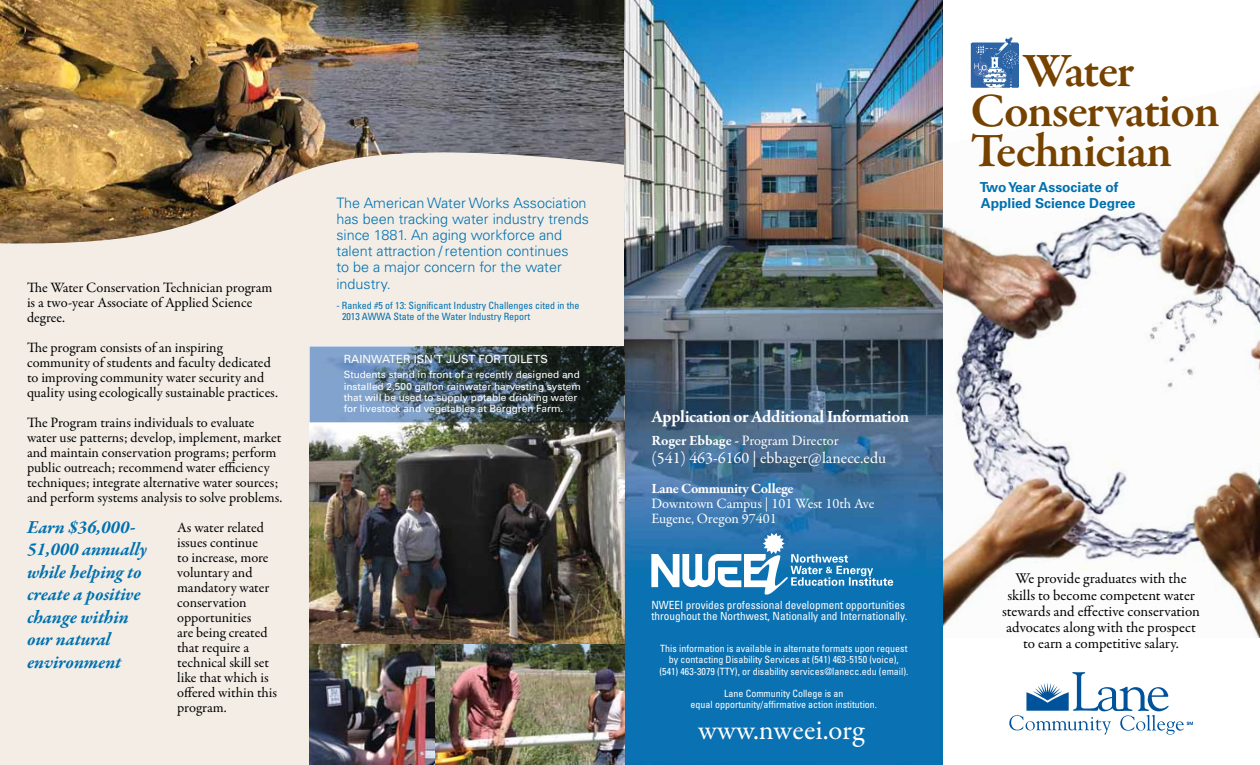
<style>
.page{position:relative;width:1260px;height:765px;background:#fff}
.page>*{position:absolute;margin:0;border:0;box-sizing:border-box;transform-origin:0 0}
.t1{font:600 48.75px/40px "Garamond Premr Pro";letter-spacing:-.03em;color:#754200}
.t2{font:28.88px "Garamond Premr Pro";color:#fff}
.t3{font:italic 700 18.75px/22.5px "Garamond Premr Pro";color:#0071b0}
.t4{font:700 17.5px "Garamond Premr Pro";letter-spacing:-.03em;color:#fff}
.t5{font:16.25px "Garamond Premr Pro";color:#fff}
.t6{font:15px/16.2px "Garamond Premr Pro";letter-spacing:-.005em;color:#000;text-align:center}
.t7{font:14.38px/15px "Garamond Premr Pro";letter-spacing:-.005em;color:#000}
.t8{font:300 14.38px/16.2px "Univers LT Std";color:#0071b0}
.t9{font:14.38px/15px "Garamond Premr Pro";letter-spacing:-.005em;color:#fff}
.t10{font:700 14.38px "Garamond Premr Pro";letter-spacing:-.02em;color:#fff}
.t11{font:700 13.75px/16.2px "Univers LT Std";color:#0071b0}
.t12{font:condensed 11.25px/11.2px "Univers LT Std";color:#fff}
.t13{font:11.25px "Univers LT Std";color:#fff}
.t14{font:condensed 10px/11.2px "Univers LT Std";color:#fff;text-align:center}
.t15{font:10px/11.2px "Univers LT Std";color:#fff}
.t16{font:condensed 10px/11.2px "Univers LT Std";color:#0071b0}
.s1{font-weight:700}
</style>
<div class="page">
<img style="left:942px;top:84px;width:318px;height:554px">
<div style="left:0;top:120px;width:624px;height:645px;background:#f3ede6"></div>
<img style="left:0;top:0;width:624px;height:244px">
<img style="left:624px;top:0;width:318px;height:765px">
<img style="left:309px;top:347px;width:315px;height:418px">
<img style="left:969px;top:38px;width:49px;height:50px">
<svg style="left:1009px;top:672px;width:184px;height:63px"></svg>
<svg style="left:310px;top:347px;width:314px;height:75px;background:#495e6e"></svg>
<svg style="left:651px;top:533px;width:242px;height:63px"></svg>
<p class="t7" style="left:27px;top:280px;width:247px">The Water Conservation Technician program is a two-year Associate of Applied Science degree.</p>
<p class="t7" style="left:27px;top:340px;width:252px">The program consists of an inspiring community of students and faculty dedicated to improving community water security and quality using ecologically sustainable practices.</p>
<p class="t7" style="left:27px;top:415px;width:257px">The Program trains individuals to evaluate water use patterns; develop, implement, market and maintain conservation programs; perform public outreach; recommend water efficiency techniques; integrate alternative water sources; and perform systems analysis to solve problems.</p>
<p class="t7" style="left:177px;top:520px;width:102px">As water related issues continue<br>to increase, more voluntary and mandatory water conservation opportunities<br>are being created that require a technical skill set like that which is offered within this program.</p>
<h3 class="t3" style="left:27px;top:517px;width:122px">Earn $36,000-<br>51,000 annually while helping to create a positive change within our natural environment</h3>
<p class="t8" style="left:336px;top:194px;width:254px">The American Water Works Association has been tracking water industry trends since 1881. An aging workforce and talent attraction / retention continues<br>to be a major concern for the water industry.</p>
<p class="t16" style="left:342px;top:299px;width:239px;text-indent:-6px">- Ranked #5 of 13: Significant Industry Challenges cited in the<br>2013 AWWA State of the Water Industry Report</p>
<p class="t13" style="left:344px;top:353px;width:206px">Rainwater isn’t just for Toilets</p>
<p class="t15" style="left:344px;top:369px;width:239px">Students stand in front of a recently designed and installed 2,500 gallon rainwater harvesting system that will be used to supply potable drinking water for livestock and vegetables at Berggren Farm.</p>
<h1 class="t1" style="left:970px;top:51px;width:251px;text-indent:52px">Water<br>Conservation<br>Technician</h1>
<p class="t11" style="left:980px;top:179px;width:157px">Two Year Associate of<br>Applied Science Degree</p>
<p class="t4" style="left:651px;top:406px;width:259px">Application or Additional Information</p>
<p class="t9" style="left:651px;top:433px;width:189px"><span class="s1">Roger Ebbage -</span> Program Director</p>
<p class="t5" style="left:651px;top:449px;width:236px">(541) 463-6160 | ebbager@lanecc.edu</p>
<p class="t10" style="left:651px;top:480px;width:144px">Lane Community College</p>
<p class="t9" style="left:651px;top:497px;width:225px">Downtown Campus | 101 West 10th Ave<br>Eugene, Oregon 97401</p>
<p class="t12" style="left:651px;top:599px;width:257px">NWEEI provides professional development opportunities throughout the Northwest, Nationally and Internationally.</p>
<p class="t14" style="left:659px;top:643px;width:250px">This information is available in alternate formats upon request by contacting Disability Services at (541) 463-5150 (voice), (541) 463-3079 (TTY), or disability services@lanecc.edu (email).</p>
<p class="t14" style="left:691px;top:688px;width:188px">Lane Community College is an<br>equal opportunity/affirmative action institution.</p>
<h2 class="t2" style="left:698px;top:712px;width:167px">www.nweei.org</h2>
<p class="t6" style="left:1002px;top:571px;width:199px">We provide graduates with the skills to become competent water stewards and effective conservation advocates along with the prospect to earn a competitive salary.</p>
</div>
